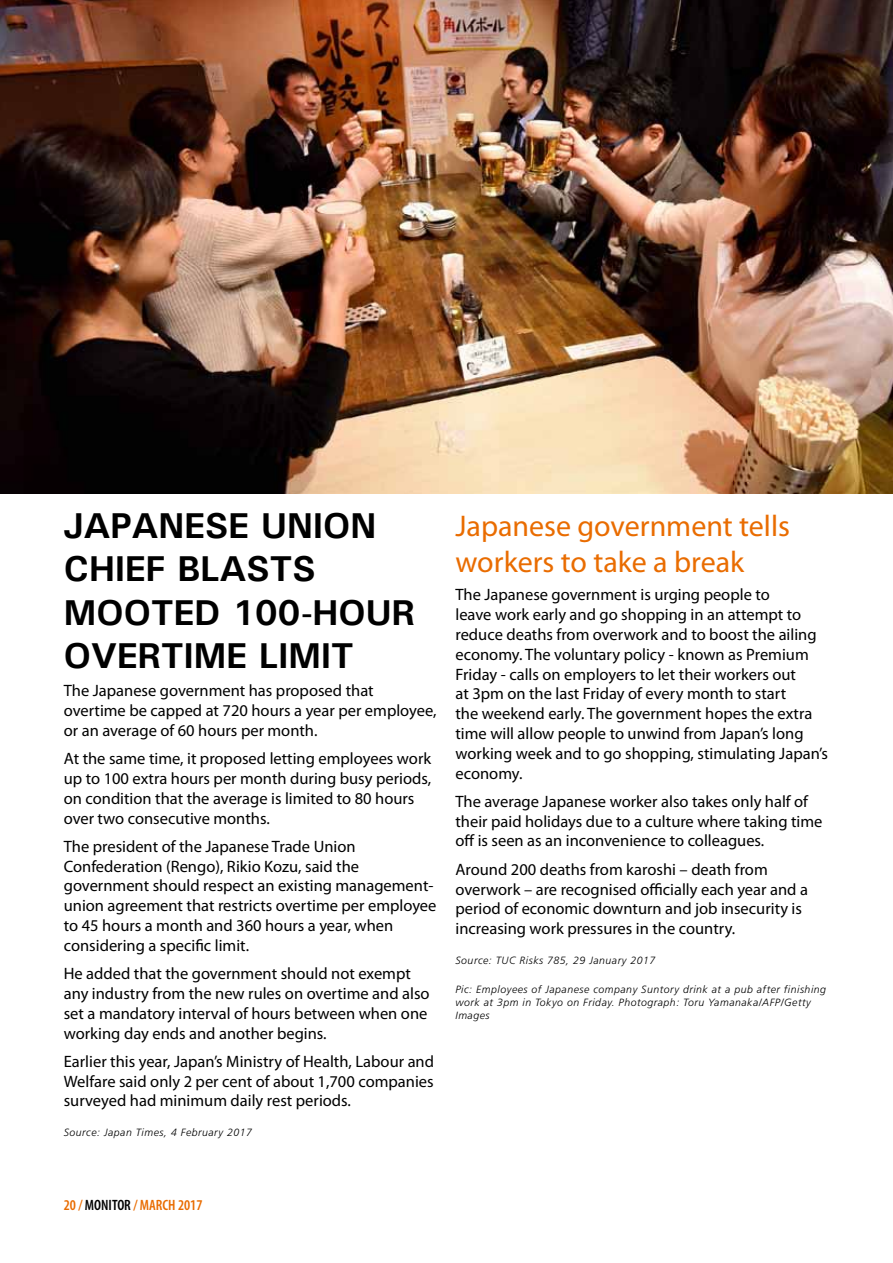
<style>
.page{position:relative;width:893px;height:1263px;background:#fff}
.page>*{position:absolute;margin:0;border:0;box-sizing:border-box;transform-origin:0 0}
.t1{font:700 36px/43.2px "Utah";color:#000}
.t2{font:30px/36px "Myriad Pro";color:#e96c00}
.t3{font:16.5px/19.8px "Myriad Pro";color:#000}
.t4{font:600 condensed 15px "Myriad Pro";color:#e96c00}
.t5{font:italic 300 10.5px/12.6px "Frutiger";letter-spacing:.05em;color:#000}
.s1{color:#000}
</style>
<div class="page">
<img style="left:0;top:0;width:893px;height:494px">
<h1 class="t1" style="left:64px;top:504px;width:314px">JAPANESE UNION<br>CHIEF BLASTS<br>MOO</h1>
<h1 class="t1" style="left:64px;top:590px;width:353px;text-indent:87px">TED 100-HOUR<br>OVERTIME LIMIT</h1>
<p class="t3" style="left:64px;top:680px;width:374px">The Japanese government has proposed that overtime be capped at 720 hours a year per employee, or an average of 60 hours per month.</p>
<p class="t3" style="left:64px;top:748px;width:369px">At the same time, it proposed letting employees work up to 100 extra hours per month during busy periods, on condition that the average is limited to 80 hours over two consecutive months.</p>
<p class="t3" style="left:64px;top:836px;width:374px">The president of the Japanese Trade Union Confederation (Rengo), Rikio Kozu, said the government should respect an existing management&shy;union agreement that restricts overtime per employee to 45 hours a month and 360 hours a year, when considering a specific limit.</p>
<p class="t3" style="left:64px;top:963px;width:367px">He added that the government should not exempt any industry from the new rules on overtime and also set a mandatory interval of hours between when one working day ends and another begins.</p>
<p class="t3" style="left:64px;top:1051px;width:372px;text-align:justify">Earlier this year, Japan’s Ministry of Health, Labour and Welfare said only 2 per cent of about 1,700 companies surveyed had minimum daily rest periods.</p>
<p class="t5" style="left:64px;top:1126px;width:190px">Source: Japan Times, 4 February 2017</p>
<h2 class="t2" style="left:455px;top:507px;width:336px">Japanese government tells workers to take a break</h2>
<p class="t3" style="left:455px;top:585px;width:374px">The Japanese government is urging people to<br>leave work early and go shopping in an attempt to reduce deaths from overwork and to boost the ailing economy. The voluntary policy - known as Premium Friday - calls on employers to let their workers out<br>at 3pm on the last Friday of every month to start<br>the weekend early. The government hopes the extra time will allow people to unwind from Japan’s long working week and to go shopping, stimulating Japan’s economy.</p>
<p class="t3" style="left:455px;top:791px;width:368px">The average Japanese worker also takes only half of their paid holidays due to a culture where taking time off is seen as an inconvenience to colleagues.</p>
<p class="t3" style="left:455px;top:859px;width:354px">Around 200 deaths from karoshi – death from overwork – are recognised officially each year and a period of economic downturn and job insecurity is increasing work pressures in the country.</p>
<p class="t5" style="left:455px;top:954px;width:201px">Source: TUC Risks 785, 29 January 2017</p>
<p class="t5" style="left:455px;top:983px;width:372px">Pic: Employees of Japanese company Suntory drink at a pub after finishing work at 3pm in Tokyo on Friday. Photograph: Toru Yamanaka/AFP/Getty<br>Images</p>
<p class="t4" style="left:64px;top:1197px;width:140px">20 / <span class="s1">MONITOR</span> / MARCH 2017</p>
</div>
